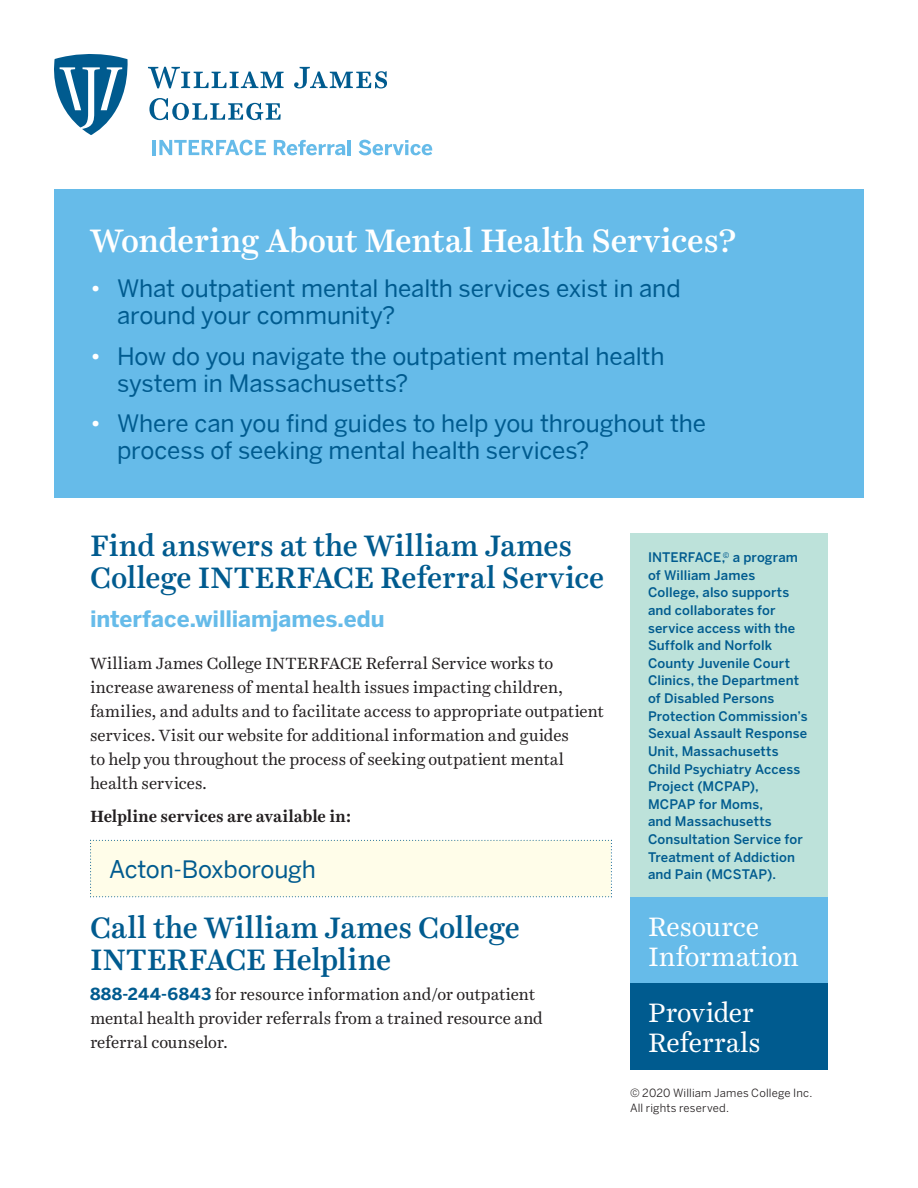
<style>
.page{position:relative;width:918px;height:1188px;background:#fff}
.page>*{position:absolute;margin:0;border:0;box-sizing:border-box;transform-origin:0 0}
.t1{font:500 33px "Harriet Text";letter-spacing:-.015em;color:#fff}
.Body_heads{font:500 30px/31.5px "Harriet Text";letter-spacing:-.01em;color:#005b8f}
.t2{font:27px/30px "Harriet Text";letter-spacing:-.01em;color:#fff}
.Town{font:24px/27px "Benton Sans";letter-spacing:-.005em;color:#005b8f}
.t3{font:700 22.5px "Benton Sans";letter-spacing:-.005em;color:#66bbe9}
.body_text__space_aft{font:16.5px/24px "Harriet Text";letter-spacing:-.005em;color:#231f20}
.t4{font:700 16.5px "Harriet Text";letter-spacing:-.005em;color:#231f20}
.t5{font:500 13.2px/17.7px "Benton Sans";letter-spacing:.01em;color:#005b8f}
.t6{font:11.25px/15px "Benton Sans";letter-spacing:.015em;color:#231f20}
.s1{color:#fff}
.s2{font-family:"Benton Sans";font-weight:700;color:#005b8f}
</style>
<div class="page">
<div style="left:54px;top:189px;width:810px;height:309px;background:#66bbe9"></div>
<div style="left:630px;top:534px;width:198px;height:363px;background:#bde2da"></div>
<div style="left:630px;top:897px;width:198px;height:87px;background:#66bbe9"></div>
<div style="left:630px;top:984px;width:198px;height:86px;background:#005b8f"></div>
<svg style="left:54px;top:54px;width:74px;height:81px"></svg>
<svg style="left:148px;top:67px;width:136px;height:21px"></svg>
<svg style="left:294px;top:67px;width:93px;height:22px"></svg>
<svg style="left:149px;top:98px;width:132px;height:22px"></svg>
<hr style="left:153px;top:140px;width:3px;height:15px;background:#66bbe9">
<svg style="left:159px;top:140px;width:107px;height:15px"></svg>
<svg style="left:274px;top:140px;width:71px;height:15px"></svg>
<hr style="left:348px;top:140px;width:3px;height:15px;background:#66bbe9">
<svg style="left:359px;top:140px;width:73px;height:15px"></svg>
<div style="left:90px;top:840px;width:522px;height:58px;background:#fffde9"></div>
<h1 class="t1" style="left:90px;top:218px;width:648px">Wondering About Mental Health Services?</h1>
<h3 class="Town" style="left:117px;top:275px;width:565px;text-indent:-27px"><span class="s1">•</span> What outpatient mental health services exist in and around your community?</h3>
<h3 class="Town" style="left:117px;top:342px;width:549px;text-indent:-27px"><span class="s1">•</span> How do you navigate the outpatient mental health system in Massachusetts?</h3>
<h3 class="Town" style="left:117px;top:410px;width:591px;text-indent:-27px"><span class="s1">•</span> Where can you find guides to help you throughout the process of seeking mental health services?</h3>
<h2 class="Body_heads" style="left:90px;top:530px;width:516px">Find answers at the William James<br>College INTERFACE Referral Service</h2>
<h3 class="t3" style="left:90px;top:605px;width:296px">interface.williamjames.edu</h3>
<p class="body_text__space_aft" style="left:90px;top:651px;width:515px">William James College INTERFACE Referral Service works to increase awareness of mental health issues impacting children, families, and adults and to facilitate access to appropriate outpatient services. Visit our website for additional information and guides<br>to help you throughout the process of seeking outpatient mental health services.</p>
<p class="t4" style="left:90px;top:805px;width:263px">Helpline services are available in:</p>
<p class="Town" style="left:109px;top:856px;width:208px">Acton-Boxborough</p>
<p class="Body_heads" style="left:90px;top:912px;width:431px">Call the William James College<br>INTERFACE Helpline</p>
<p class="body_text__space_aft" style="left:90px;top:983px;width:454px"><span class="s2">888-244-6843</span> for resource information and/or outpatient mental health provider referrals from a trained resource and referral counselor.</p>
<p class="t5" style="left:648px;top:548px;width:161px">INTERFACE,<sup>©</sup> a program of William James<br>College, also supports and collaborates for service access with the<br>Suffolk and Norfolk<br>County Juvenile Court<br>Clinics, the Department of Disabled Persons<br>Protection Commission’s<br>Sexual Assault Response<br>Unit, Massachusetts<br>Child Psychiatry Access<br>Project (MCPAP),<br>MCPAP for Moms,<br>and Massachusetts<br>Consultation Service for<br>Treatment of Addiction and Pain (MCSTAP).</p>
<h3 class="t2" style="left:648px;top:911px;width:152px">Resource<br>Information</h3>
<h3 class="t2" style="left:648px;top:998px;width:114px">Provider<br>Referrals</h3>
<p class="t6" style="left:630px;top:1085px;width:184px">© 2020 William James College Inc.<br>All rights reserved.</p>
</div>
